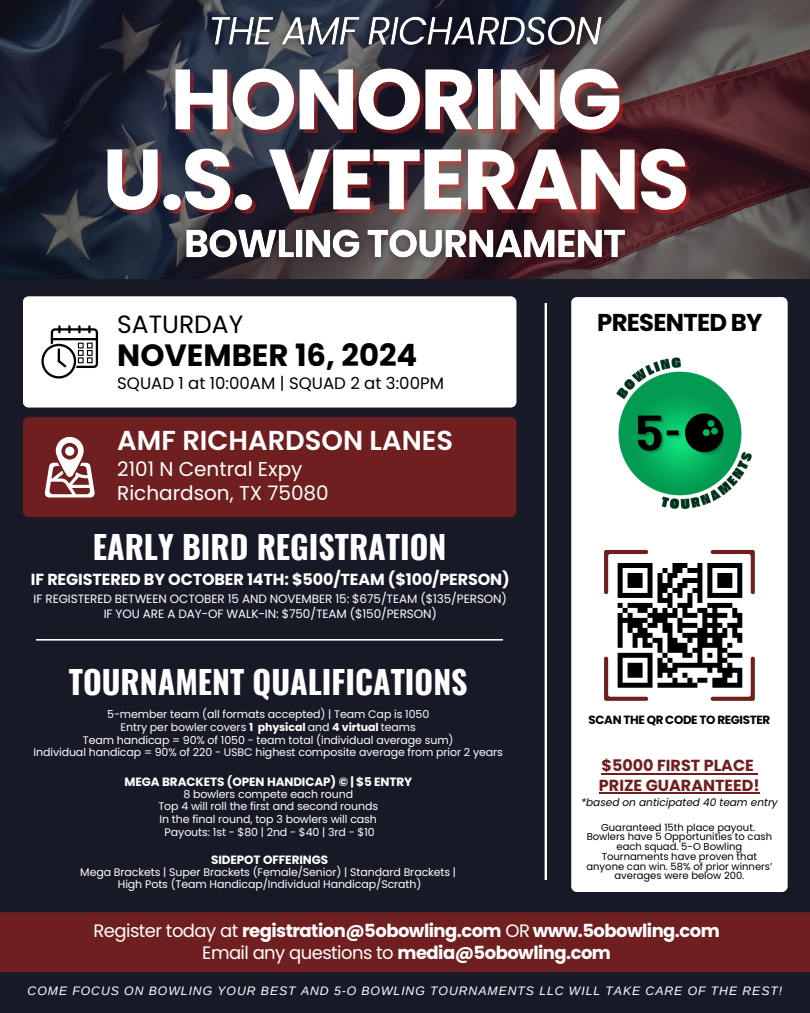
<style>
.page{position:relative;width:810px;height:1013px;background:#fff}
.page>*{position:absolute;margin:0;border:0;box-sizing:border-box;transform-origin:0 0}
.t1{font:700 85.2px "Poppins";letter-spacing:-.03em;color:#fff}
.t2{font:700 32px "Oswald";color:#fff}
.t3{font:700 30.7px "Poppins";color:#000}
.t4{font:600 27.4px "Poppins";color:#fff}
.t5{font:25px "Poppins";color:#000}
.t6{font:700 24.3px "Poppins";letter-spacing:-.03em;color:#000}
.t7{font:20px "Poppins";color:#fff}
.t8{font:700 18px "Poppins";letter-spacing:-.03em;color:#fff}
.t9{font:18px "Poppins";letter-spacing:-.03em;color:#fff}
.t10{font:16.6px "Poppins";color:#000}
.t11{font:700 16px "Poppins";letter-spacing:-.01em;color:#fff}
.t12{font:700 16px/19.5px "Poppins";color:#6f1f1f}
.t13{font:italic 12.3px "Arimo";letter-spacing:.075em;color:#fff}
.t14{font:12px "Poppins";letter-spacing:-.01em;color:#fff}
.t15{font:700 12px "Poppins";letter-spacing:-.01em;color:#fff}
.t16{font:700 11.9px "Poppins";letter-spacing:-.03em;color:#000}
.t17{font:11px/12.8px "Poppins";letter-spacing:-.01em;color:#fff;text-align:center}
.t18{font:italic 10.5px "Poppins";color:#000}
.t19{font:10px/9.8px "Poppins";color:#000;text-align:center}
.s1{font-weight:700}
.s2{font-weight:400}
</style>
<div class="page">
<div style="left:0;top:0;width:810px;height:1012px;background:#181926"></div>
<div style="left:0;top:912px;width:810px;height:60px;background:#6f1f1f"></div>
<div style="left:571px;top:297px;width:217px;height:594px;background:#fff;border-radius:6px"></div>
<svg style="left:604px;top:550px;width:151px;height:150px"></svg>
<img style="left:616px;top:357px;width:136px;height:152px">
<img style="left:0;top:0;width:810px;height:279px">
<img style="left:198px;top:4px;width:417px;height:56px">
<div style="left:23px;top:296px;width:493px;height:111px;background:#fff"></div>
<svg style="left:41px;top:325px;width:57px;height:53px;background:#bababa"></svg>
<div style="left:23px;top:417px;width:493px;height:100px;background:#6f1f1f"></div>
<svg style="left:44px;top:437px;width:51px;height:60px;background:#ad7f7f"></svg>
<img style="left:175px;top:217px;width:461px;height:54px">
<svg style="left:545px;top:303px;width:1px;height:576px"></svg>
<hr style="left:602px;top:772px;width:152px;height:2px;background:#6f1f1f">
<hr style="left:599px;top:792px;width:161px;height:1px;background:#6f1f1f">
<svg style="left:37px;top:639px;width:466px;height:1px"></svg>
<p class="t1" style="left:170px;top:40px;width:453px">HONORING</p>
<h6 class="t1" style="left:103px;top:120px;width:589px">U.S. VETERANS</h6>
<p class="t5" style="left:117px;top:307px;width:127px">SATURDAY</p>
<p class="t3" style="left:117px;top:333px;width:302px">NOVEMBER 16, 2024</p>
<h5 class="t10" style="left:117px;top:371px;width:328px">SQUAD 1 at 10:00AM | SQUAD 2 at 3:00PM</h5>
<p class="t4" style="left:117px;top:421px;width:337px">AMF RICHARDSON LANES</p>
<p class="t7" style="left:117px;top:454px;width:187px">2101 N Central Expy</p>
<h4 class="t7" style="left:117px;top:479px;width:213px">Richardson, TX 75080</h4>
<p class="t2" style="left:93px;top:521px;width:355px">EARLY BIRD REGISTRATION</p>
<p class="t11" style="left:31px;top:568px;width:480px">IF REGISTERED BY OCTOBER 14TH: $500/TEAM ($100/PERSON)</p>
<p class="t14" style="left:34px;top:590px;width:475px">IF REGISTERED BETWEEN OCTOBER 15 AND NOVEMBER 15: $675/TEAM ($135/PERSON)</p>
<p class="t14" style="left:104px;top:606px;width:335px">IF YOU ARE A DAY-OF WALK-IN: $750/TEAM ($150/PERSON)</p>
<h4 class="t2" style="left:69px;top:656px;width:400px">TOURNAMENT QUALIFICATIONS</h4>
<p class="t17" style="left:33px;top:707px;width:471px">5-member team (all formats accepted) | Team Cap is 1050<br>Entry per bowler covers <span class="s1">1 physical</span> and <span class="s1">4 virtual</span> teams<br>Team handicap = 90% of 1050 - team total (individual average sum)<br>Individual handicap = 90% of 220 - USBC highest composite average from prior 2 years</p>
<p class="t15" style="left:125px;top:773px;width:289px">MEGA BRACKETS (OPEN HANDICAP) © | $5 ENTRY</p>
<p class="t17" style="left:158px;top:787px;width:221px">8 bowlers compete each round<br>Top 4 will roll the first and second rounds In the final round, top 3 bowlers will cash Payouts: 1st - $80 | 2nd - $40 | 3rd - $10</p>
<p class="t15" style="left:211px;top:851px;width:119px">SIDEPOT OFFERINGS</p>
<p class="t17" style="left:80px;top:865px;width:377px">Mega Brackets | Super Brackets (Female/Senior) | Standard Brackets |<br>High Pots (Team Handicap/Individual Handicap/Scrath)</p>
<h1 class="t6" style="left:597px;top:306px;width:167px">PRESENTED BY</h1>
<p class="t16" style="left:589px;top:711px;width:183px">SCAN THE QR CODE TO REGISTER</p>
<h3 class="t12" style="left:599px;top:756px;width:162px">$5000 FIRST PLACE<br>PRIZE GUARANTEED!</h3>
<p class="t18" style="left:581px;top:794px;width:198px">*based on anticipated 40 team entry</p>
<p class="t19" style="left:601px;top:822px;width:156px">Guaranteed 15th place payout.</p>
<p class="t19" style="left:586px;top:832px;width:187px">Bowlers have 5 Opportunities to cash each squad. 5-O Bowling<br>Tournaments have proven that anyone can win. 58% of prior winners’ averages were below 200.</p>
<h4 class="t8" style="left:94px;top:917px;width:628px"><span class="s2">Register today at</span> registration@5obowling.com <span class="s2">OR</span> www.5obowling.com</h4>
<p class="t9" style="left:202px;top:940px;width:410px">Email any questions to <span class="s1">media@5obowling.com</span></p>
<p class="t13" style="left:28px;top:984px;width:756px">COME FOCUS ON BOWLING YOUR BEST AND 5-O BOWLING TOURNAMENTS LLC WILL TAKE CARE OF THE REST!</p>
</div>
